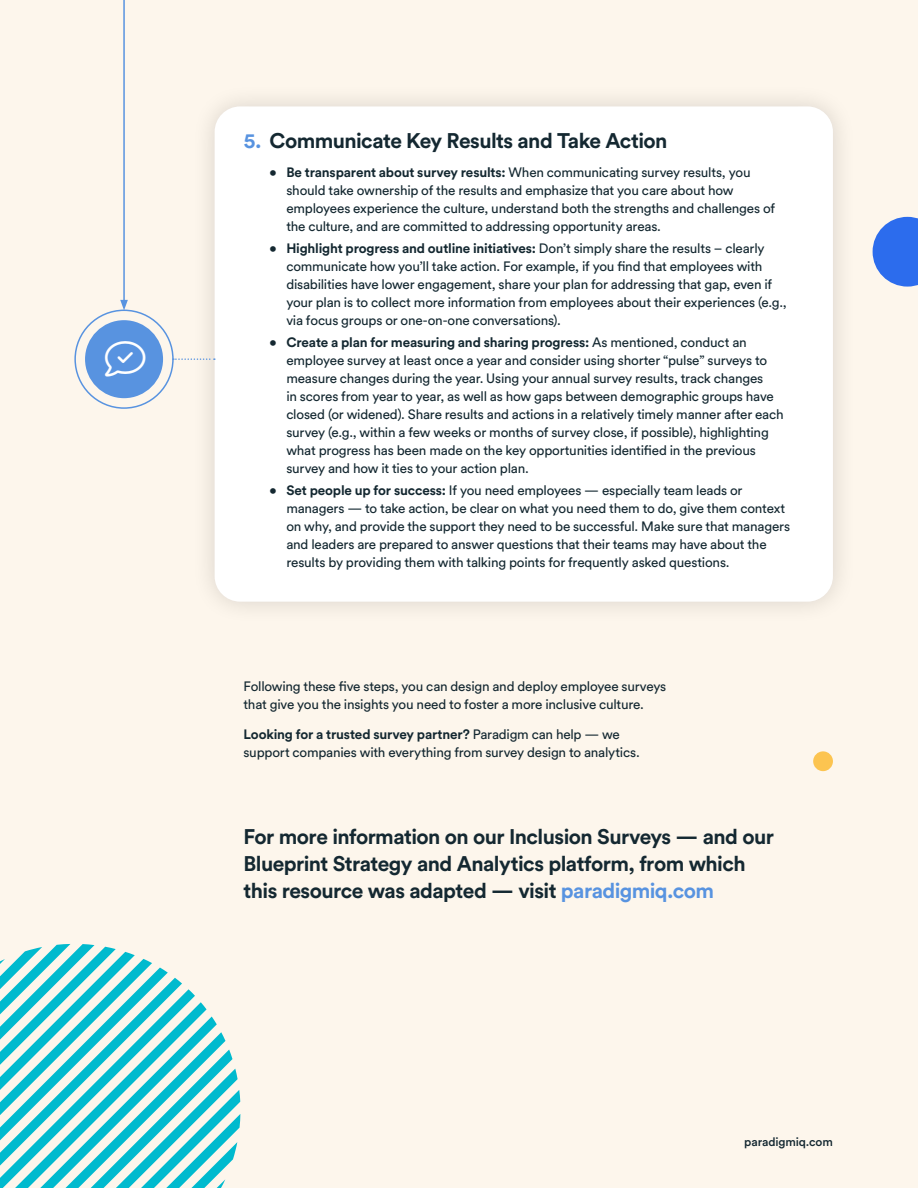
<style>
.page{position:relative;width:918px;height:1188px;background:#fdf6ec}
.page>*{position:absolute;margin:0;border:0;box-sizing:border-box;transform-origin:0 0}
.t1{font:700 21px/27px "Circular Std";letter-spacing:-.025em;color:#142831}
.t2{font:13.5px/18px "Circular Std";letter-spacing:-.015em;color:#142831}
.t3{font:500 12px "Circular Std";letter-spacing:-.01em;color:#142831}
.s1{color:#5893e0}
.s2{font-weight:700}
</style>
<div class="page">
<div style="left:813px;top:751px;width:20px;height:20px;background:#fcc450;border-radius:50%"></div>
<svg style="left:873px;top:217px;width:45px;height:70px"></svg>
<svg style="left:0;top:944px;width:240px;height:244px"></svg>
<hr style="left:123px;top:0;width:2px;height:302px;background:#5893e0">
<svg style="left:120px;top:300px;width:8px;height:10px"></svg>
<div style="left:191px;top:83px;width:666px;height:542px;background:#f8f1e7"></div>
<div style="left:215px;top:106px;width:618px;height:496px;background:#fff;border-radius:26px"></div>
<div style="left:74px;top:310px;width:100px;height:99px;border:2px solid #5893e0;border-radius:50%"></div>
<div style="left:85px;top:320px;width:78px;height:78px;background:#5893e0;border-radius:50%"></div>
<svg style="left:173px;top:358px;width:42px;height:2px"></svg>
<h1 class="t1" style="left:244px;top:127px;width:425px"><span class="s1">5.</span> Communicate Key Results and Take Action</h1>
<p class="t2" style="left:286px;top:163px;width:490px;text-indent:-17px"><span class="s2">• Be transparent about survey results:</span> When communicating survey results, you should take ownership of the results and emphasize that you care about how employees experience the culture, understand both the strengths and challenges of the culture, and are committed to addressing opportunity areas.</p>
<p class="t2" style="left:286px;top:239px;width:502px;text-indent:-17px"><span class="s2">• Highlight progress and outline initiatives:</span> Don’t simply share the results – clearly communicate how you’ll take action. For example, if you find that employees with disabilities have lower engagement, share your plan for addressing that gap, even if your plan is to collect more information from employees about their experiences (e.g., via focus groups or one-on-one conversations).</p>
<p class="t2" style="left:286px;top:333px;width:499px;text-indent:-17px"><span class="s2">• Create a plan for measuring and sharing progress:</span> As mentioned, conduct an employee survey at least once a year and consider using shorter “pulse” surveys to measure changes during the year. Using your annual survey results, track changes<br>in scores from year to year, as well as how gaps between demographic groups have closed (or widened). Share results and actions in a relatively timely manner after each survey (e.g., within a few weeks or months of survey close, if possible), highlighting what progress has been made on the key opportunities identified in the previous survey and how it ties to your action plan.</p>
<p class="t2" style="left:286px;top:481px;width:505px;text-indent:-17px"><span class="s2">• Set people up for success:</span> If you need employees — especially team leads or managers — to take action, be clear on what you need them to do, give them context on why, and provide the support they need to be successful. Make sure that managers and leaders are prepared to answer questions that their teams may have about the results by providing them with talking points for frequently asked questions.</p>
<p class="t2" style="left:243px;top:677px;width:424px">Following these five steps, you can design and deploy employee surveys that give you the insights you need to foster a more inclusive culture.</p>
<p class="t2" style="left:243px;top:725px;width:398px"><span class="s2">Looking for a trusted survey partner?</span> Paradigm can help — we support companies with everything from survey design to analytics.</p>
<h1 class="t1" style="left:243px;top:823px;width:532px">For more information on our Inclusion Surveys — and our<br>Blueprint Strategy and Analytics platform, from which this resource was adapted — visit <span class="s1">paradigmiq.com</span></h1>
<p class="t3" style="left:744px;top:1134px;width:90px">paradigmiq.com</p>
</div>
